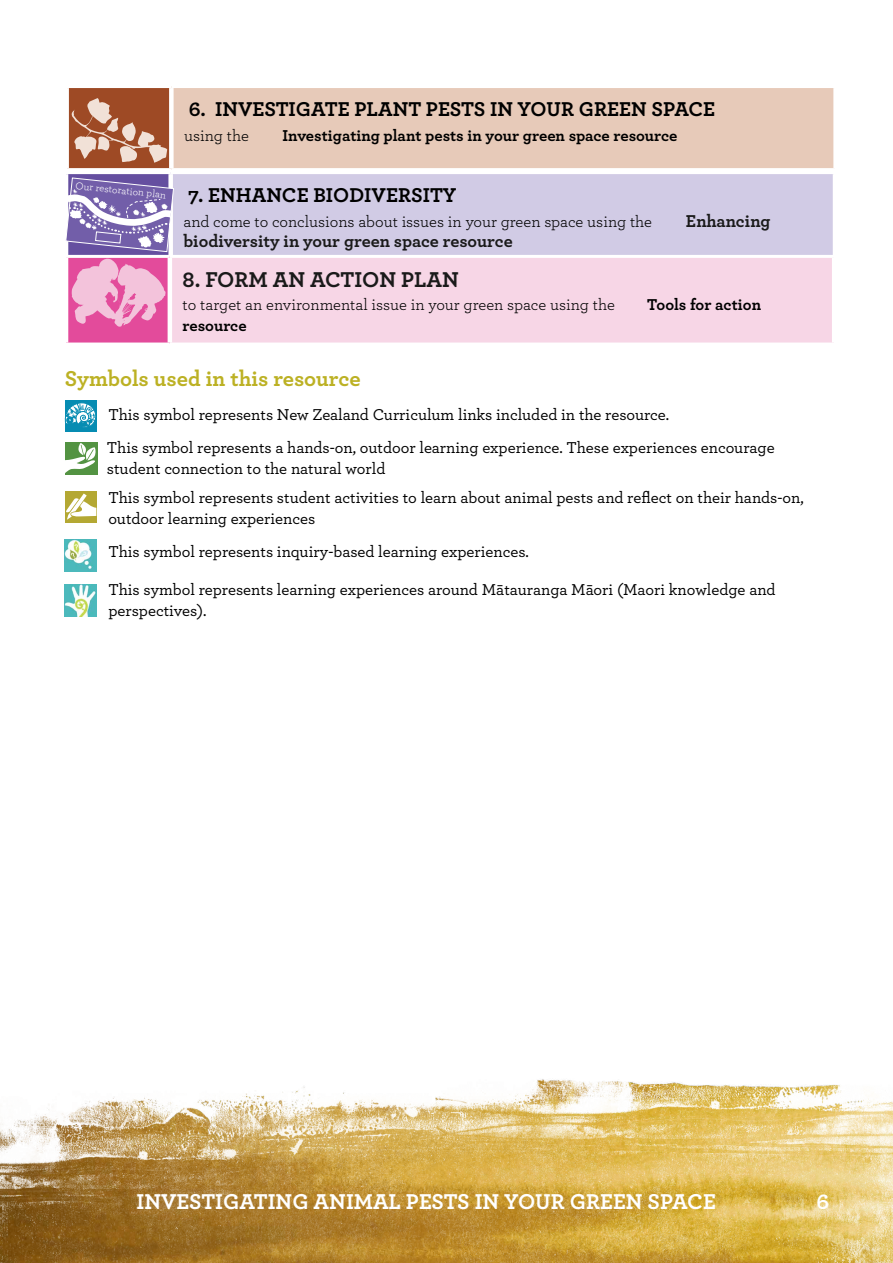
<style>
.page{position:relative;width:893px;height:1263px;background:#fff}
.page>*{position:absolute;margin:0;border:0;box-sizing:border-box;transform-origin:0 0}
.t1{font:700 22.5px "Archer Pro";color:#fff}
.t2{font:700 22.5px "Archer Pro";color:#bcb124}
.t3{font:700 22.5px "Archer Pro";color:#1a1a1a}
.t4{font:700 21px "Archer Pro";color:#000}
.t5{font:700 18px "Archer Pro";letter-spacing:-.005em;color:#1a1a1a}
.t6{font:500 16.5px/33.8px "Archer Pro";color:#000}
.t7{font:16.5px "Archer Pro";color:#000}
.t8{font:700 16.5px "Archer Pro";color:#000}
.t9{font:10.5px "Archer Pro";color:#fff}
</style>
<div class="page">
<img style="left:0;top:1079px;width:893px;height:184px">
<div style="left:66px;top:173px;width:105px;height:87px;background:linear-gradient(to right,#6953a2,#634d9f)"></div>
<div style="left:171px;top:173px;width:663px;height:87px;background:#d1cbe5"></div>
<hr style="left:64px;top:174px;width:4px;height:84px;background:#fff">
<div style="left:168px;top:174px;width:5px;height:84px;background:#fff"></div>
<hr style="left:64px;top:171px;width:107px;height:3px;background:#fff">
<hr style="left:171px;top:171px;width:665px;height:3px;background:#fff">
<hr style="left:833px;top:174px;width:3px;height:84px;background:#fff">
<div style="left:66px;top:256px;width:104px;height:88px;background:#e34b9b"></div>
<div style="left:170px;top:256px;width:663px;height:88px;background:#f7d6e6"></div>
<hr style="left:64px;top:258px;width:4px;height:84px;background:#fff">
<hr style="left:168px;top:258px;width:4px;height:84px;background:#fff">
<hr style="left:64px;top:342px;width:106px;height:3px;background:#fff">
<hr style="left:170px;top:342px;width:665px;height:3px;background:#fff">
<hr style="left:64px;top:255px;width:106px;height:3px;background:#fff">
<hr style="left:170px;top:255px;width:665px;height:3px;background:#fff">
<hr style="left:832px;top:258px;width:3px;height:84px;background:#fff">
<div style="left:67px;top:87px;width:104px;height:83px;background:#9e4a25"></div>
<div style="left:171px;top:87px;width:664px;height:83px;background:#e7cab9"></div>
<hr style="left:171px;top:85px;width:665px;height:3px;background:#fff">
<hr style="left:833px;top:88px;width:3px;height:80px;background:#fff">
<hr style="left:171px;top:168px;width:665px;height:3px;background:#fff">
<hr style="left:64px;top:85px;width:107px;height:3px;background:#fff">
<hr style="left:64px;top:168px;width:107px;height:3px;background:#fff">
<div style="left:64px;top:88px;width:5px;height:80px;background:#fff"></div>
<div style="left:169px;top:88px;width:5px;height:80px;background:#fff"></div>
<svg style="left:71px;top:98px;width:96px;height:65px"></svg>
<svg style="left:71px;top:259px;width:95px;height:68px"></svg>
<svg style="left:66px;top:177px;width:108px;height:76px"></svg>
<div style="left:65px;top:400px;width:32px;height:32px;background:#068cb2"></div>
<svg style="left:65px;top:402px;width:31px;height:26px"></svg>
<div style="left:65px;top:442px;width:32px;height:32px;background:#539342"></div>
<svg style="left:65px;top:443px;width:31px;height:30px"></svg>
<div style="left:65px;top:492px;width:31px;height:31px;background:#b4a833"></div>
<svg style="left:66px;top:493px;width:30px;height:27px"></svg>
<img style="left:65px;top:539px;width:32px;height:33px">
<img style="left:65px;top:584px;width:32px;height:32px">
<p class="t9" style="left:76px;top:178px;width:92px;rotate:6deg">Our restoration plan</p>
<p class="t4" style="left:189px;top:93px;width:528px">6. INVESTIGATE PLANT PESTS IN YOUR GREEN SPACE</p>
<p class="t7" style="left:184px;top:124px;width:66px">using the</p>
<p class="t8" style="left:282px;top:123px;width:397px">Investigating plant pests in your green space resource</p>
<p class="t4" style="left:188px;top:179px;width:270px">7. ENHANCE BIODIVERSITY</p>
<p class="t7" style="left:183px;top:211px;width:470px">and come to conclusions about issues in your green space using the</p>
<p class="t5" style="left:686px;top:207px;width:86px">Enhancing</p>
<p class="t5" style="left:183px;top:227px;width:331px">biodiversity in your green space resource</p>
<h1 class="t3" style="left:183px;top:262px;width:278px">8. FORM AN ACTION PLAN</h1>
<p class="t7" style="left:183px;top:293px;width:434px">to target an environmental issue in your green space using the</p>
<p class="t8" style="left:647px;top:292px;width:115px">Tools for action</p>
<p class="t8" style="left:183px;top:313px;width:66px">resource</p>
<h1 class="t2" style="left:65px;top:361px;width:297px">Symbols used in this resource</h1>
<p class="t6" style="left:107px;top:396px;width:669px">This symbol represents New Zealand Curriculum links included in the resource.<br>This symbol represents a hands-on, outdoor learning experience. These experiences encourage</p>
<p class="t6" style="left:107px;top:454px;width:698px;line-height:28.2px">student connection to the natural world<br>This symbol represents student activities to learn about animal pests and reflect on their hands-on,</p>
<p class="t6" style="left:108px;top:500px;width:422px">outdoor learning experiences<br>This symbol represents inquiry-based learning experiences.</p>
<p class="t6" style="left:108px;top:579px;width:669px;line-height:21px">This symbol represents learning experiences around Mātauranga Māori (Maori knowledge and perspectives).</p>
<h1 class="t1" style="left:137px;top:1184px;width:581px">INVESTIGATING ANIMAL PESTS IN YOUR GREEN SPACE</h1>
<h1 class="t1" style="left:816px;top:1183px;width:14px">6</h1>
</div>
